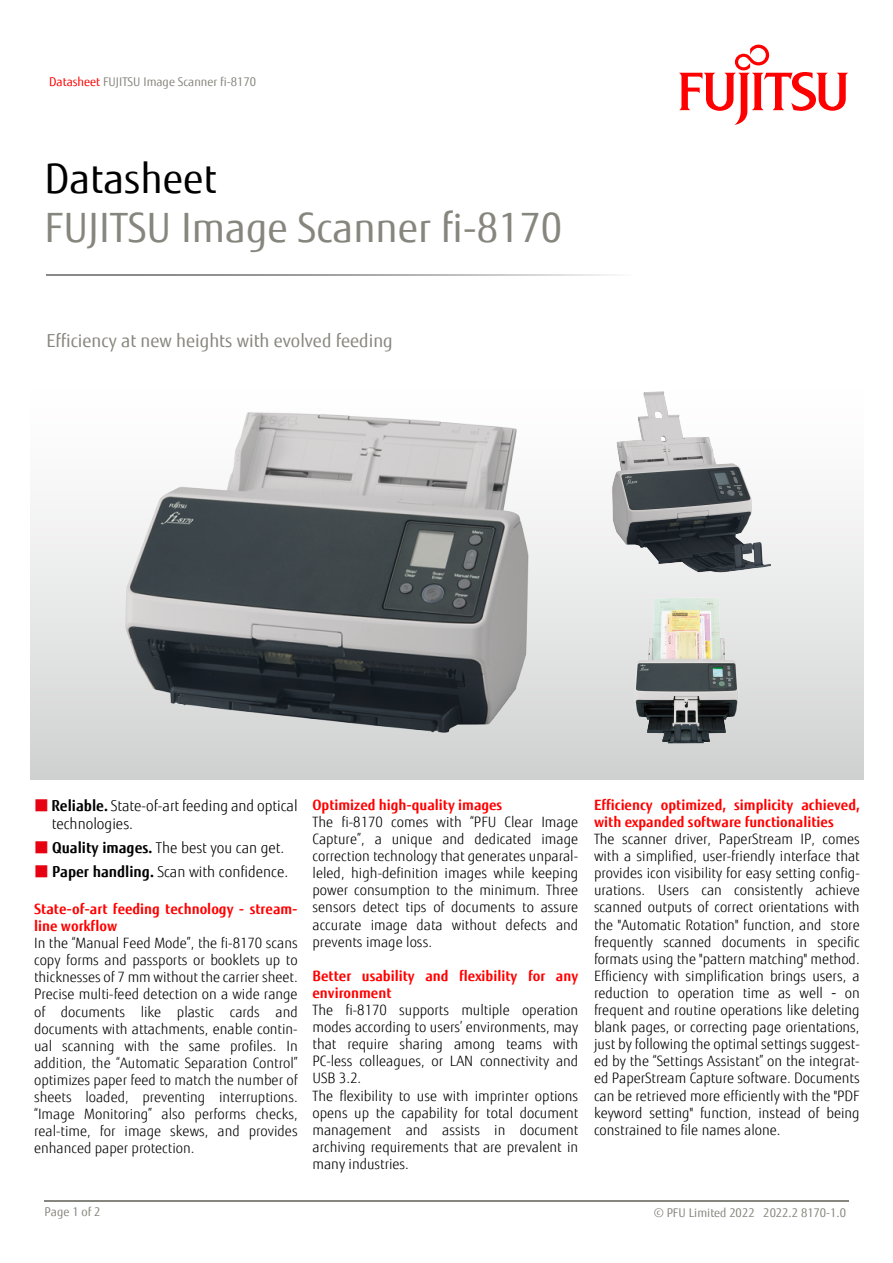
<style>
.page{position:relative;width:893px;height:1263px;background:#fff}
.page>*{position:absolute;margin:0;border:0;box-sizing:border-box;transform-origin:0 0}
.t1{font:40.5px "Fujitsu Sans";color:#87867e}
.t2{font:40.5px "Fujitsu Sans";color:#000}
.t3{font:18px "Fujitsu Sans";color:#87867e}
.t4{font:300 15px/18px "Fujitsu Sans";color:#020202}
.t5{font:300 14.25px/17.1px "Fujitsu Sans";color:#000;text-align:justify}
.t6{font:300 14.25px/17.1px "Fujitsu Sans";color:#020202;text-align:justify}
.t7{font:700 14.25px/17.1px "Fujitsu Sans";color:#f00}
.t8{font:12px "Fujitsu Sans";color:#87867e}
.s1{color:#f00}
.s2{font-family:"Koz Go Pr 6 N";font-weight:400;color:#e60012}
.s3{font-weight:700}
.s4{color:#050505}
.s5{font-family:"Koz Go Pr 6 N";font-weight:400}
</style>
<div class="page">
<hr style="left:454px;top:1200px;width:394px;height:2px;background:#87867e">
<svg style="left:439px;top:1200px;width:15px;height:2px"></svg>
<hr style="left:45px;top:1200px;width:394px;height:2px;background:#87867e">
<div style="left:31px;top:376px;width:832px;height:403px;background:linear-gradient(to bottom,#fff,#d2d3d3)"></div>
<img style="left:627px;top:592px;width:117px;height:157px">
<img style="left:560px;top:376px;width:250px;height:216px">
<img style="left:102px;top:383px;width:449px;height:368px">
<svg style="left:679px;top:45px;width:169px;height:80px"></svg>
<svg style="left:46px;top:274px;width:565px;height:2px"></svg>
<p class="t8" style="left:49px;top:74px;width:208px"><span class="s1">Datasheet</span> FUJITSU Image Scanner fi-8170</p>
<h1 class="t2" style="left:45px;top:153px;width:174px">Datasheet</h1>
<h1 class="t1" style="left:45px;top:202px;width:519px">FUJITSU Image Scanner fi-8170</h1>
<p class="t3" style="left:46px;top:330px;width:348px">Efficiency at new heights with evolved feeding</p>
<p class="t4" style="left:52px;top:796px;width:247px;text-indent:-18px"><span class="s2">■</span> <span class="s3">Reliable.</span> State-of-art feeding and optical technologies.</p>
<p class="t4" style="left:34px;top:838px;width:252px"><span class="s2">■</span> <span class="s3">Quality images.</span> The best you can get.</p>
<p class="t4" style="left:34px;top:862px;width:256px"><span class="s2">■</span> <span class="s3">Paper handling.</span> Scan with confidence.</p>
<p class="t7" style="left:34px;top:900px;width:265px">State-of-art feeding technology - stream&shy;line workflow</p>
<p class="t6" style="left:34px;top:935px;width:265px">In the “Manual Feed Mode”, the fi-8170 scans copy forms and passports or booklets up to thicknesses of 7 mm without the carrier sheet.<br>Precise multi-feed detection on a wide range of documents like plastic cards and documents with attachments, enable contin&shy;ual scanning with the same profiles. <span class="s4">In addition, the “Automatic Separation Control” optimizes paper feed to match the number of sheets loaded, preventing interruptions. “Image Monitoring” also performs checks, real-time, for image skews, and provides enhanced paper protection.</span></p>
<p class="t7" style="left:313px;top:796px;width:191px">Optimized high-quality images</p>
<p class="t5" style="left:313px;top:813px;width:267px">The fi-8170 comes with “PFU Clear Image Capture”, a unique and dedicated image correction technology that generates unparal&shy;leled, high-definition images while keeping power consumption to the minimum. Three sensors detect tips of documents to assure accurate image data without defects and prevents image loss.</p>
<p class="t7" style="left:313px;top:967px;width:267px">Better usability and flexibility for any environment</p>
<p class="t5" style="left:313px;top:1001px;width:267px;text-align:left">The fi-8170 supports multiple operation modes according to users’ environments, may that require sharing among teams with PC-less colleagues, or LAN connectivity and USB 3.2.<br>The flexibility to use with imprinter options opens up the capability for total document management and assists in document archiving requirements that are prevalent in many industries.</p>
<p class="t7" style="left:594px;top:796px;width:267px">Efficiency optimized, simplicity achieved, with expanded software functionalities</p>
<p class="t5" style="left:594px;top:830px;width:267px">The scanner driver, PaperStream IP, comes with a simplified, user-friendly interface that provides icon visibility for easy setting config&shy;urations. Users can consistently achieve scanned outputs of correct orientations with the "Automatic Rotation" function, and store frequently scanned documents in specific formats using the "pattern matching" method.<br>Efficiency with simplification brings users, a reduction to operation time as well <span class="s5">-</span> on frequent and routine operations like deleting blank pages, or correcting page orientations, just by following the optimal settings suggest&shy;ed by the “Settings Assistant” on the integrat&shy;ed PaperStream Capture software. Documents can be retrieved more efficiently with the "PDF keyword setting" function, instead of being constrained to file names alone.</p>
<p class="t8" style="left:45px;top:1205px;width:57px">Page 1 of 2</p>
<p class="t8" style="left:654px;top:1205px;width:194px">© PFU Limited 2022 2022.2 8170-1.0</p>
</div>
